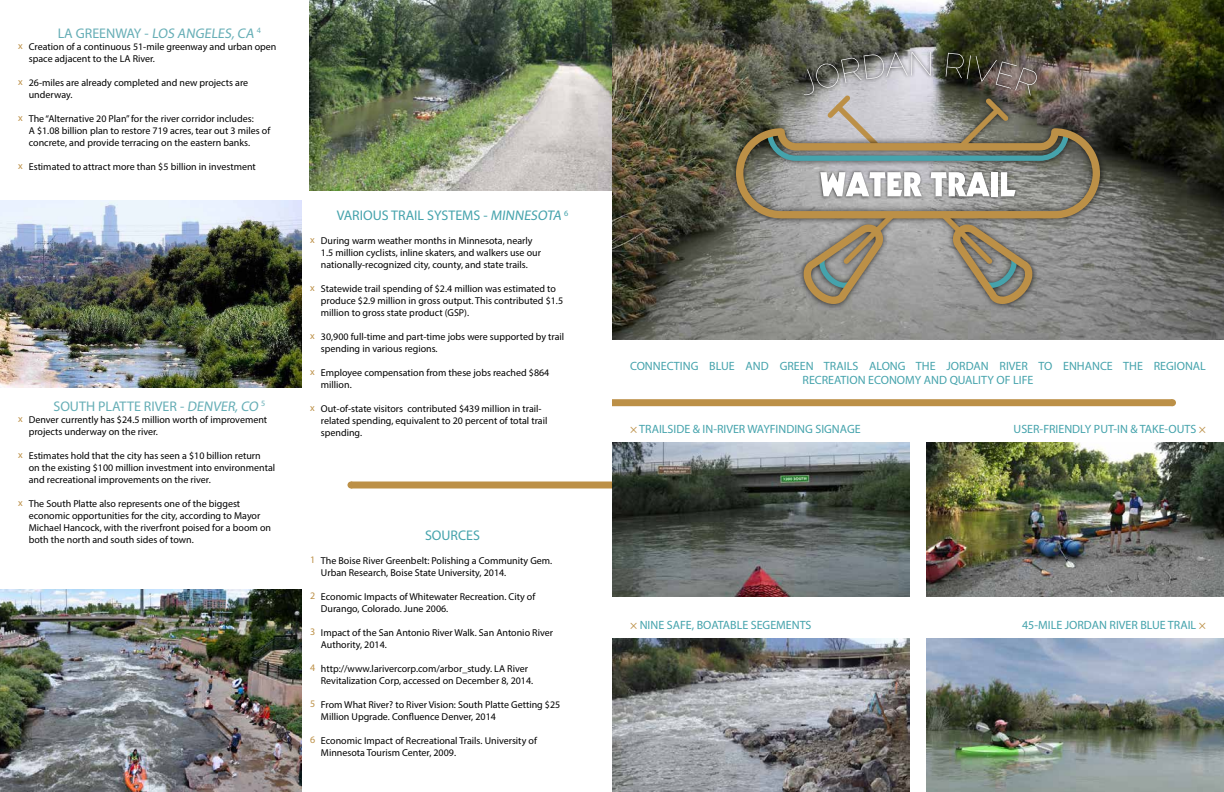
<style>
.page{position:relative;width:1224px;height:792px;background:#fff}
.page>*{position:absolute;margin:0;border:0;box-sizing:border-box;transform-origin:0 0}
.t1{font:14px "Myriad Pro";color:#66aeb6}
.t2{font:14px "Myriad Pro";color:#45a3ac}
.t3{font:12px/14.4px "Myriad Pro";color:#45a3ac;text-align:center}
.t4{font:10px/12px "Myriad Pro";color:#000}
.t5{font:10px "Myriad Pro";color:#bc9047}
.s1{color:#bc9047}
</style>
<div class="page">
<img style="left:0;top:200px;width:302px;height:188px">
<img style="left:0;top:589px;width:302px;height:203px">
<img style="left:310px;top:0;width:302px;height:190px">
<div style="left:351px;top:482px;width:261px;height:6px;background:#bc9047"></div>
<svg style="left:348px;top:482px;width:3px;height:6px"></svg>
<img style="left:612px;top:0;width:612px;height:340px">
<div style="left:729px;top:92px;width:377px;height:218px;background:#000;opacity:.75"></div>
<svg style="left:801px;top:48px;width:240px;height:4px"></svg>
<svg style="left:736px;top:52px;width:364px;height:252px;background:#918d82"></svg>
<img style="left:612px;top:443px;width:298px;height:154px">
<img style="left:612px;top:638px;width:298px;height:154px">
<img style="left:926px;top:443px;width:298px;height:154px">
<img style="left:926px;top:638px;width:298px;height:154px">
<div style="left:612px;top:399px;width:560px;height:7px;background:#bc9047"></div>
<div style="left:1169px;top:399px;width:7px;height:7px;background:#bc9047;border-radius:50%"></div>
<h1 class="t1" style="left:58px;top:25px;width:205px">LA G R E E N WAY - LOS ANGELES,CA <sup>4</sup></h1>
<p class="t4" style="left:29px;top:41px;width:249px">Creation of a continuous 51-mile greenway and urban open space adjacent to the LA River.</p>
<p class="t4" style="left:29px;top:77px;width:221px">26-miles are already completed and new projects are underway.</p>
<p class="t4" style="left:29px;top:113px;width:243px">The “Alternative 20 Plan” for the river corridor includes:<br>A $1.08 billion plan to restore 719 acres, tear out 3 miles of concrete, and provide terracing on the eastern banks.</p>
<p class="t4" style="left:29px;top:161px;width:229px">Estimated to attract more than $5 billion in investment</p>
<p class="t5" style="left:18px;top:39px;width:6px">x</p>
<p class="t5" style="left:18px;top:75px;width:6px">x</p>
<p class="t5" style="left:18px;top:111px;width:6px">x</p>
<p class="t5" style="left:18px;top:159px;width:6px">x</p>
<h1 class="t1" style="left:53px;top:398px;width:213px">SOUTH PLATTE RIVER - DENVER,CO<sup>5</sup></h1>
<p class="t4" style="left:29px;top:413px;width:240px">Denver currently has $24.5 million worth of improvement projects underway on the river.</p>
<p class="t4" style="left:29px;top:449px;width:248px">Estimates hold that the city has seen a $10 billion return<br>on the existing $100 million investment into environmental and recreational improvements on the river.</p>
<p class="t4" style="left:29px;top:497px;width:244px">The South Platte also represents one of the biggest economic opportunities for the city, according to Mayor Michael Hancock, with the riverfront poised for a boom on both the north and south sides of town.</p>
<p class="t5" style="left:18px;top:412px;width:6px">x</p>
<p class="t5" style="left:18px;top:448px;width:6px">x</p>
<p class="t5" style="left:18px;top:496px;width:6px">x</p>
<h1 class="t2" style="left:337px;top:207px;width:233px">VARIOUS TRAIL SYSTEMS - MINNESOTA<sup>6</sup></h1>
<p class="t4" style="left:321px;top:235px;width:222px">During warm weather months in Minnesota, nearly<br>1.5 million cyclists, inline skaters, and walkers use our nationally-recognized city, county, and state trails.</p>
<p class="t4" style="left:321px;top:283px;width:244px">Statewide trail spending of $2.4 million was estimated to produce $2.9 million in gross output. This contributed $1.5 million to gross state product (GSP).</p>
<p class="t4" style="left:321px;top:331px;width:245px">30,900 full-time and part-time jobs were supported by trail spending in various regions.</p>
<p class="t4" style="left:321px;top:367px;width:230px">Employee compensation from these jobs reached $864 million.</p>
<p class="t4" style="left:321px;top:403px;width:228px">Out-of-state visitors contributed $439 million in trail&shy;related spending, equivalent to 20 percent of total trail spending.</p>
<p class="t5" style="left:310px;top:234px;width:6px">x</p>
<p class="t5" style="left:310px;top:282px;width:6px">x</p>
<p class="t5" style="left:310px;top:330px;width:6px">x</p>
<p class="t5" style="left:310px;top:366px;width:6px">x</p>
<p class="t5" style="left:310px;top:402px;width:6px">x</p>
<h1 class="t2" style="left:425px;top:526px;width:57px">SOURCES</h1>
<p class="t4" style="left:321px;top:554px;width:233px">The Boise River Greenbelt: Polishing a Community Gem.<br>Urban Research, Boise State University, 2014.</p>
<p class="t4" style="left:321px;top:590px;width:216px">Economic Impacts of Whitewater Recreation. City of<br>Durango, Colorado. June 2006.</p>
<p class="t4" style="left:321px;top:626px;width:234px">Impact of the San Antonio River Walk. San Antonio River<br>Authority, 2014.</p>
<p class="t4" style="left:321px;top:662px;width:214px">http://www.larivercorp.com/arbor_study. LA River<br>Revitalization Corp, accessed on December 8, 2014.</p>
<p class="t4" style="left:321px;top:698px;width:241px">From What River? to River Vision: South Platte Getting $25<br>Million Upgrade. Confluence Denver, 2014</p>
<p class="t4" style="left:321px;top:734px;width:218px">Economic Impact of Recreational Trails. University of<br>Minnesota Tourism Center, 2009.</p>
<p class="t5" style="left:310px;top:553px;width:7px">1</p>
<p class="t5" style="left:310px;top:589px;width:7px">2</p>
<p class="t5" style="left:310px;top:625px;width:7px">3</p>
<p class="t5" style="left:310px;top:661px;width:7px">4</p>
<p class="t5" style="left:310px;top:697px;width:7px">5</p>
<p class="t5" style="left:310px;top:733px;width:7px">6</p>
<p class="t3" style="left:630px;top:358px;width:577px">CONNECTING BLUE AND GREEN TRAILS ALONG THE JORDAN RIVER TO ENHANCE THE REGIONAL<br>RECREATION ECONOMY AND QUALITY OF LIFE</p>
<p class="t3" style="left:630px;top:422px;width:232px"><span class="s1">×</span> TRAILSIDE &amp; IN-RIVER WAYFINDING SIGNAGE</p>
<p class="t3" style="left:1014px;top:422px;width:194px">USER-FRIENDLY PUT-IN &amp; TAKE-OUTS <span class="s1">×</span></p>
<p class="t3" style="left:630px;top:617px;width:183px"><span class="s1">×</span> NINE SAFE, BOATABLE SEGEMENTS</p>
<p class="t3" style="left:1022px;top:617px;width:185px">45-MILE JORDAN RIVER BLUE TRAIL <span class="s1">×</span></p>
</div>
